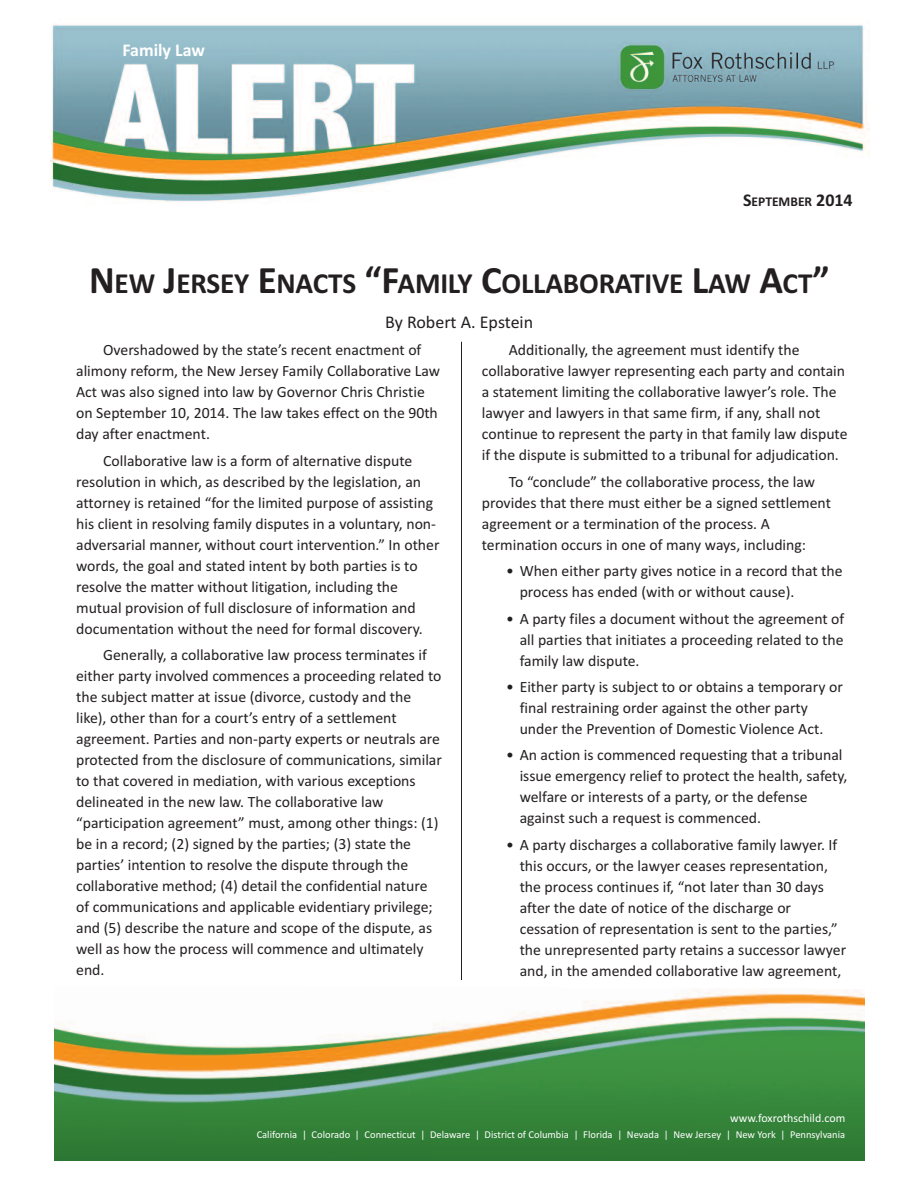
<style>
.page{position:relative;width:918px;height:1188px;background:#fff}
.page>*{position:absolute;margin:0;border:0;box-sizing:border-box;transform-origin:0 0}
.t1{font:700 29.25px "Calibri";letter-spacing:-.005em;color:#231f20}
.t2{font:18px "Calibri";color:#231f20}
.t3{font:700 18px "Calibri";color:#fff}
.t4{font:15.75px/21px "Calibri";color:#231f20}
.t5{font:700 13.5px "Calibri";color:#231f20}
.t6{font:12px "Calibri";color:#fff}
.t7{font:10.5px "Calibri";color:#fff}
.s1{font-size:18px}
.s2{font-size:39px}
</style>
<div class="page">
<img style="left:54px;top:989px;width:810px;height:172px">
<img style="left:50px;top:24px;width:819px;height:178px">
<hr style="left:461px;top:342px;width:1px;height:638px;background:#231f20">
<p class="t3" style="left:122px;top:39px;width:84px">Family Law</p>
<p class="t5" style="left:743px;top:194px;width:111px"><span class="s1">S</span>EPTEMBER <span class="s1">2014</span></p>
<h1 class="t1" style="left:89px;top:266px;width:742px"><span class="s2">N</span>EW <span class="s2">J</span>ERSEY <span class="s2">E</span>NACTS <span class="s2">“F</span>AMILY <span class="s2">C</span>OLLABORATIVE <span class="s2">L</span>AW <span class="s2">A</span>CT<span class="s2">”</span></h1>
<p class="t2" style="left:385px;top:311px;width:150px">By Robert A. Epstein</p>
<p class="t4" style="left:76px;top:340px;width:366px;text-indent:27px">Overshadowed by the state’s recent enactment of alimony reform, the New Jersey Family Collaborative Law Act was also signed into law by Governor Chris Christie on September 10, 2014. The law takes effect on the 90th day after enactment.</p>
<p class="t4" style="left:76px;top:450px;width:365px;text-indent:27px">Collaborative law is a form of alternative dispute resolution in which, as described by the legislation, an attorney is retained “for the limited purpose of assisting his client in resolving family disputes in a voluntary, non&shy;adversarial manner, without court intervention.” In other words, the goal and stated intent by both parties is to resolve the matter without litigation, including the mutual provision of full disclosure of information and documentation without the need for formal discovery.</p>
<p class="t4" style="left:76px;top:644px;width:367px;text-indent:27px">Generally, a collaborative law process terminates if either party involved commences a proceeding related to the subject matter at issue (divorce, custody and the like), other than for a court’s entry of a settlement agreement. Parties and non-party experts or neutrals are protected from the disclosure of communications, similar to that covered in mediation, with various exceptions delineated in the new law. The collaborative law “participation agreement” must, among other things: (1) be in a record; (2) signed by the parties; (3) state the parties’ intention to resolve the dispute through the collaborative method; (4) detail the confidential nature of communications and applicable evidentiary privilege; and (5) describe the nature and scope of the dispute, as well as how the process will commence and ultimately end.</p>
<p class="t4" style="left:482px;top:339px;width:367px;text-indent:27px">Additionally, the agreement must identify the collaborative lawyer representing each party and contain a statement limiting the collaborative lawyer’s role. The lawyer and lawyers in that same firm, if any, shall not continue to represent the party in that family law dispute if the dispute is submitted to a tribunal for adjudication.</p>
<p class="t4" style="left:482px;top:471px;width:351px;text-indent:27px">To “conclude” the collaborative process, the law provides that there must either be a signed settlement agreement or a termination of the process. A termination occurs in one of many ways, including:</p>
<p class="t4" style="left:520px;top:560px;width:324px;text-indent:-14px">• When either party gives notice in a record that the process has ended (with or without cause).</p>
<p class="t4" style="left:520px;top:608px;width:326px;text-align:justify;text-indent:-13px">• A party files a document without the agreement of all parties that initiates a proceeding related to the family law dispute.</p>
<p class="t4" style="left:520px;top:676px;width:325px;text-indent:-14px">• Either party is subject to or obtains a temporary or final restraining order against the other party under the Prevention of Domestic Violence Act.</p>
<p class="t4" style="left:520px;top:744px;width:329px;text-indent:-14px">• An action is commenced requesting that a tribunal issue emergency relief to protect the health, safety, welfare or interests of a party, or the defense against such a request is commenced.</p>
<p class="t4" style="left:520px;top:834px;width:328px;text-indent:-13px">• A party discharges a collaborative family lawyer. If this occurs, or the lawyer ceases representation, the process continues if, “not later than 30 days after the date of notice of the discharge or cessation of representation is sent to the parties,” the unrepresented party retains a successor lawyer and, in the amended collaborative law agreement,</p>
<p class="t6" style="left:730px;top:1111px;width:117px">www.foxrothschild.com</p>
<p class="t7" style="left:257px;top:1128px;width:590px">California | Colorado | Connecticut | Delaware | District of Columbia | Florida | Nevada | New Jersey | New York | Pennsylvania</p>
</div>
